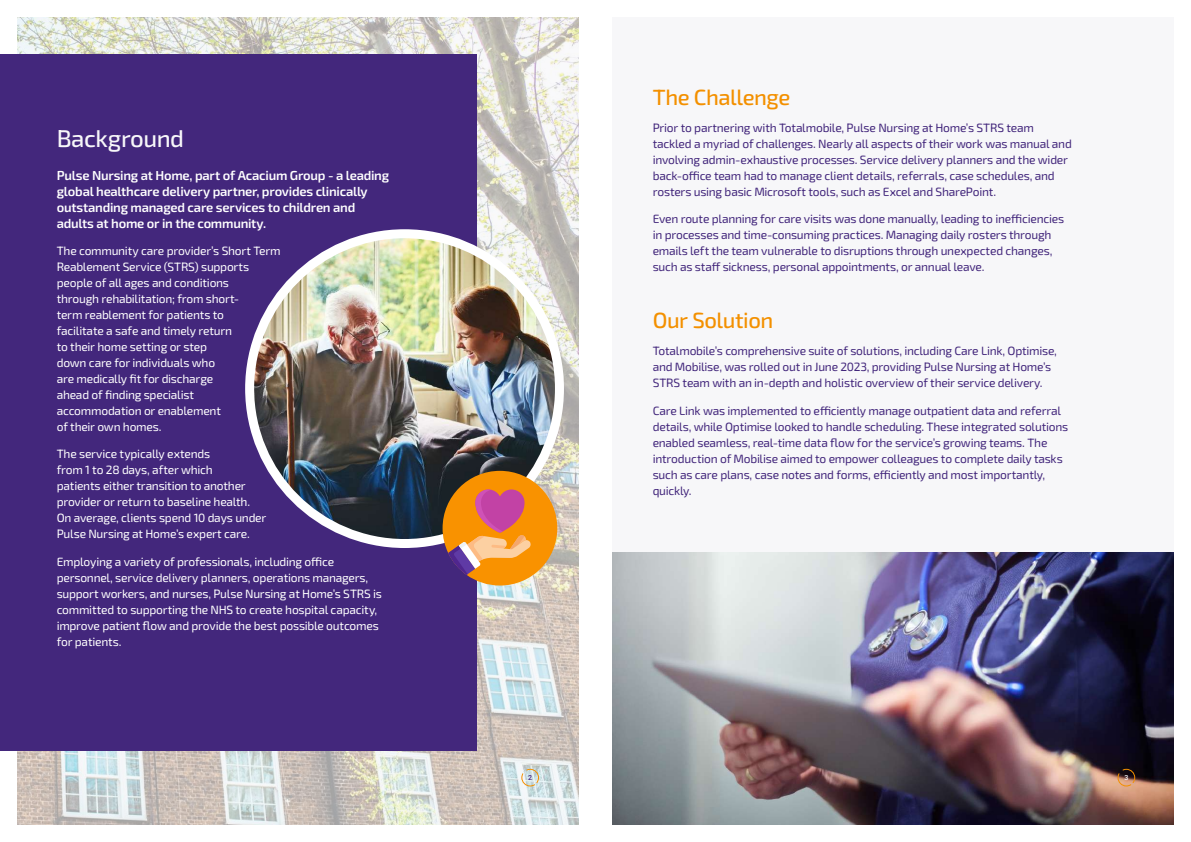
<style>
.page{position:relative;width:1191px;height:842px;background:#fff}
.page>*{position:absolute;margin:0;border:0;box-sizing:border-box;transform-origin:0 0}
.t1{font:500 24px "Exo 2";letter-spacing:-.02em;color:#f7f7f9}
.t2{font:500 22px "Exo 2";letter-spacing:-.02em;color:#f39000}
.t3{font:600 13px/16px "Exo 2";letter-spacing:-.02em;color:#fff}
.t4{font:12px/16px "Exo 2";letter-spacing:-.02em;color:#43277c}
.t5{font:12px/16px "Exo 2";letter-spacing:-.02em;color:#fff}
.t6{font:500 7px "Roboto";color:#44257d}
.t7{font:500 7px "Roboto";color:#f7f7f9}
</style>
<div class="page">
<div style="left:612px;top:17px;width:562px;height:808px;background:#f7f7f9"></div>
<img style="left:612px;top:553px;width:562px;height:272px">
<img style="left:17px;top:17px;width:561px;height:808px">
<div style="left:0;top:54px;width:476px;height:696px;background:#43277c"></div>
<svg style="left:521px;top:769px;width:18px;height:17px"></svg>
<svg style="left:1117px;top:769px;width:18px;height:17px"></svg>
<img style="left:250px;top:234px;width:309px;height:309px;border-radius:155px">
<div style="left:245px;top:229px;width:319px;height:319px;border:9px solid #fff;border-radius:50%"></div>
<svg style="left:442px;top:471px;width:115px;height:114px;background:#d48645"></svg>
<h1 class="t1" style="left:57px;top:122px;width:129px">Background</h1>
<p class="t3" style="left:57px;top:167px;width:334px">Pulse Nursing at Home, part of Acacium Group - a leading global healthcare delivery partner, provides clinically outstanding managed care services to children and adults at home or in the community.</p>
<p class="t5" style="left:57px;top:242px;width:225px">The community care provider’s Short Term<br>Reablement Service (STRS) supports people of all ages and conditions<br>through rehabilitation; from short-<br>term reablement for patients to<br>facilitate a safe and timely return<br>to their home setting or step<br>down care for individuals who<br>are medically fit for discharge<br>ahead of finding specialist accommodation or enablement<br>of their own homes.</p>
<p class="t5" style="left:57px;top:446px;width:211px">The service typically extends<br>from 1 to 28 days, after which<br>patients either transition to another provider or return to baseline health.<br>On average, clients spend 10 days under Pulse Nursing at Home’s expert care.</p>
<p class="t5" style="left:57px;top:553px;width:327px">Employing a variety of professionals, including office personnel, service delivery planners, operations managers, support workers, and nurses, Pulse Nursing at Home’s STRS is committed to supporting the NHS to create hospital capacity, improve patient flow and provide the best possible outcomes for patients.</p>
<h2 class="t2" style="left:652px;top:82px;width:139px">The Challenge</h2>
<p class="t4" style="left:652px;top:119px;width:421px">Prior to partnering with Totalmobile, Pulse Nursing at Home’s STRS team tackled a myriad of challenges. Nearly all aspects of their work was manual and involving admin-exhaustive processes. Service delivery planners and the wider back-office team had to manage client details, referrals, case schedules, and rosters using basic Microsoft tools, such as Excel and SharePoint.</p>
<p class="t4" style="left:652px;top:211px;width:413px">Even route planning for care visits was done manually, leading to inefficiencies in processes and time-consuming practices. Managing daily rosters through emails left the team vulnerable to disruptions through unexpected changes, such as staff sickness, personal appointments, or annual leave.</p>
<h2 class="t2" style="left:652px;top:305px;width:122px">Our Solution</h2>
<p class="t4" style="left:652px;top:343px;width:406px">Totalmobile’s comprehensive suite of solutions, including Care Link, Optimise, and Mobilise, was rolled out in June 2023, providing Pulse Nursing at Home’s<br>STRS team with an in-depth and holistic overview of their service delivery.</p>
<p class="t4" style="left:652px;top:402px;width:417px">Care Link was implemented to efficiently manage outpatient data and referral details, while Optimise looked to handle scheduling. These integrated solutions enabled seamless, real-time data flow for the service’s growing teams. The introduction of Mobilise aimed to empower colleagues to complete daily tasks such as care plans, case notes and forms, efficiently and most importantly, quickly.</p>
<p class="t6" style="left:528px;top:773px;width:5px">2</p>
<p class="t7" style="left:1124px;top:773px;width:5px">3</p>
</div>
